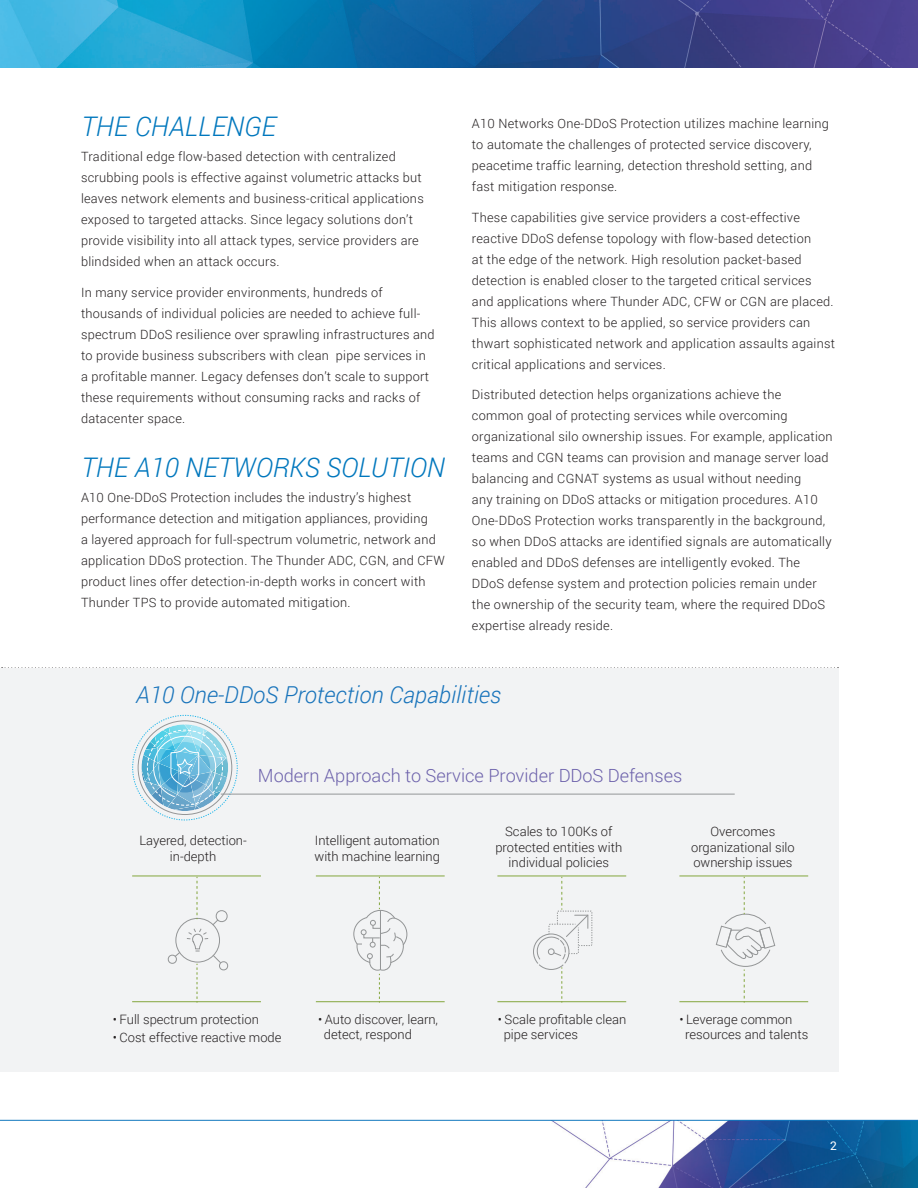
<style>
.page{position:relative;width:918px;height:1188px;background:#fff}
.page>*{position:absolute;margin:0;border:0;box-sizing:border-box;transform-origin:0 0}
.t1{font:italic 300 27px "Roboto";color:#0077bd}
.t2{font:italic 300 23.4px "Roboto";color:#1974bb}
.t3{font:300 18.15px "Roboto";color:#6c61ab}
.t4{font:300 12.9px/15.6px "Roboto";color:#231f20}
.t5{font:300 12.75px/21px "Roboto";letter-spacing:.02em;color:#231f20}
.t6{font:12px "Roboto";color:#fff}
</style>
<div class="page">
<img style="left:552px;top:1121px;width:366px;height:67px">
<hr style="left:0;top:1120px;width:918px;height:1px;background:#1077be">
<img style="left:0;top:0;width:918px;height:68px">
<svg style="left:2px;top:667px;width:837px;height:2px"></svg>
<div style="left:0;top:669px;width:838px;height:403px;background:#f2f3f4"></div>
<svg style="left:141px;top:724px;width:87px;height:87px"></svg>
<div style="left:147px;top:730px;width:76px;height:75px;border:1px dashed #fff;border-radius:50%"></div>
<hr style="left:221px;top:794px;width:514px;height:1px;background:#949697">
<svg style="left:167px;top:951px;width:14px;height:13px"></svg>
<svg style="left:187px;top:877px;width:41px;height:126px"></svg>
<svg style="left:353px;top:877px;width:55px;height:126px"></svg>
<svg style="left:533px;top:877px;width:60px;height:126px"></svg>
<svg style="left:715px;top:877px;width:61px;height:126px"></svg>
<hr style="left:132px;top:876px;width:129px;height:1px;background:#84a63d">
<hr style="left:316px;top:876px;width:129px;height:1px;background:#84a63d">
<hr style="left:497px;top:876px;width:129px;height:1px;background:#84a63d">
<hr style="left:679px;top:876px;width:129px;height:1px;background:#84a63d">
<hr style="left:132px;top:1001px;width:129px;height:1px;background:#84a63d">
<hr style="left:316px;top:1001px;width:129px;height:1px;background:#84a63d">
<hr style="left:497px;top:1001px;width:129px;height:1px;background:#84a63d">
<hr style="left:679px;top:1001px;width:129px;height:1px;background:#84a63d">
<h1 class="t1" style="left:81px;top:115px;width:197px">THE CHALLENGE</h1>
<p class="t5" style="left:81px;top:147px;width:344px">Traditional edge flow-based detection with centralized scrubbing pools is effective against volumetric attacks but leaves network elements and business-critical applications exposed to targeted attacks. Since legacy solutions don’t provide visibility into all attack types, service providers are blindsided when an attack occurs.</p>
<p class="t5" style="left:81px;top:283px;width:355px">In many service provider environments, hundreds of thousands of individual policies are needed to achieve full&shy;spectrum DDoS resilience over sprawling infrastructures and to provide business subscribers with clean pipe services in a profitable manner. Legacy defenses don’t scale to support these requirements without consuming racks and racks of datacenter space.</p>
<h1 class="t1" style="left:81px;top:456px;width:365px">THE A10 NETWORKS SOLUTION</h1>
<p class="t5" style="left:81px;top:488px;width:365px">A10 One-DDoS Protection includes the industry’s highest performance detection and mitigation appliances, providing<br>a layered approach for full-spectrum volumetric, network and application DDoS protection. The Thunder ADC, CGN, and CFW product lines offer detection-in-depth works in concert with Thunder TPS to provide automated mitigation.</p>
<p class="t5" style="left:472px;top:114px;width:359px">A10 Networks One-DDoS Protection utilizes machine learning to automate the challenges of protected service discovery, peacetime traffic learning, detection threshold setting, and fast mitigation response.</p>
<p class="t5" style="left:472px;top:207px;width:365px">These capabilities give service providers a cost-effective reactive DDoS defense topology with flow-based detection<br>at the edge of the network. High resolution packet-based detection is enabled closer to the targeted critical services and applications where Thunder ADC, CFW or CGN are placed.<br>This allows context to be applied, so service providers can thwart sophisticated network and application assaults against critical applications and services.</p>
<p class="t5" style="left:472px;top:385px;width:362px">Distributed detection helps organizations achieve the common goal of protecting services while overcoming organizational silo ownership issues. For example, application teams and CGN teams can provision and manage server load balancing and CGNAT systems as usual without needing<br>any training on DDoS attacks or mitigation procedures. A10<br>One-DDoS Protection works transparently in the background, so when DDoS attacks are identified signals are automatically enabled and DDoS defenses are intelligently evoked. The DDoS defense system and protection policies remain under the ownership of the security team, where the required DDoS expertise already reside.</p>
<h2 class="t2" style="left:136px;top:685px;width:367px">A10 One-DDoS Protection Capabilities</h2>
<h3 class="t3" style="left:258px;top:768px;width:426px">Modern Approach to Service Provider DDoS Defenses</h3>
<p class="t4" style="left:139px;top:834px;width:109px;text-align:center">Layered, detection&shy;in-depth</p>
<p class="t4" style="left:315px;top:834px;width:127px">Intelligent automation with machine learning</p>
<p class="t4" style="left:495px;top:825px;width:128px;text-align:center">Scales to 100Ks of protected entities with individual policies</p>
<p class="t4" style="left:691px;top:825px;width:105px;text-align:center">Overcomes organizational silo ownership issues</p>
<p class="t4" style="left:113px;top:1012px;width:148px">• Full spectrum protection</p>
<p class="t4" style="left:113px;top:1030px;width:170px">• Cost effective reactive mode</p>
<p class="t4" style="left:324px;top:1012px;width:116px;text-indent:-6px">• Auto discover, learn, detect, respond</p>
<p class="t4" style="left:504px;top:1012px;width:124px;text-indent:-6px">• Scale profitable clean pipe services</p>
<p class="t4" style="left:685px;top:1012px;width:125px;text-indent:-6px">• Leverage common resources and talents</p>
<p class="t6" style="left:830px;top:1139px;width:8px">2</p>
</div>
